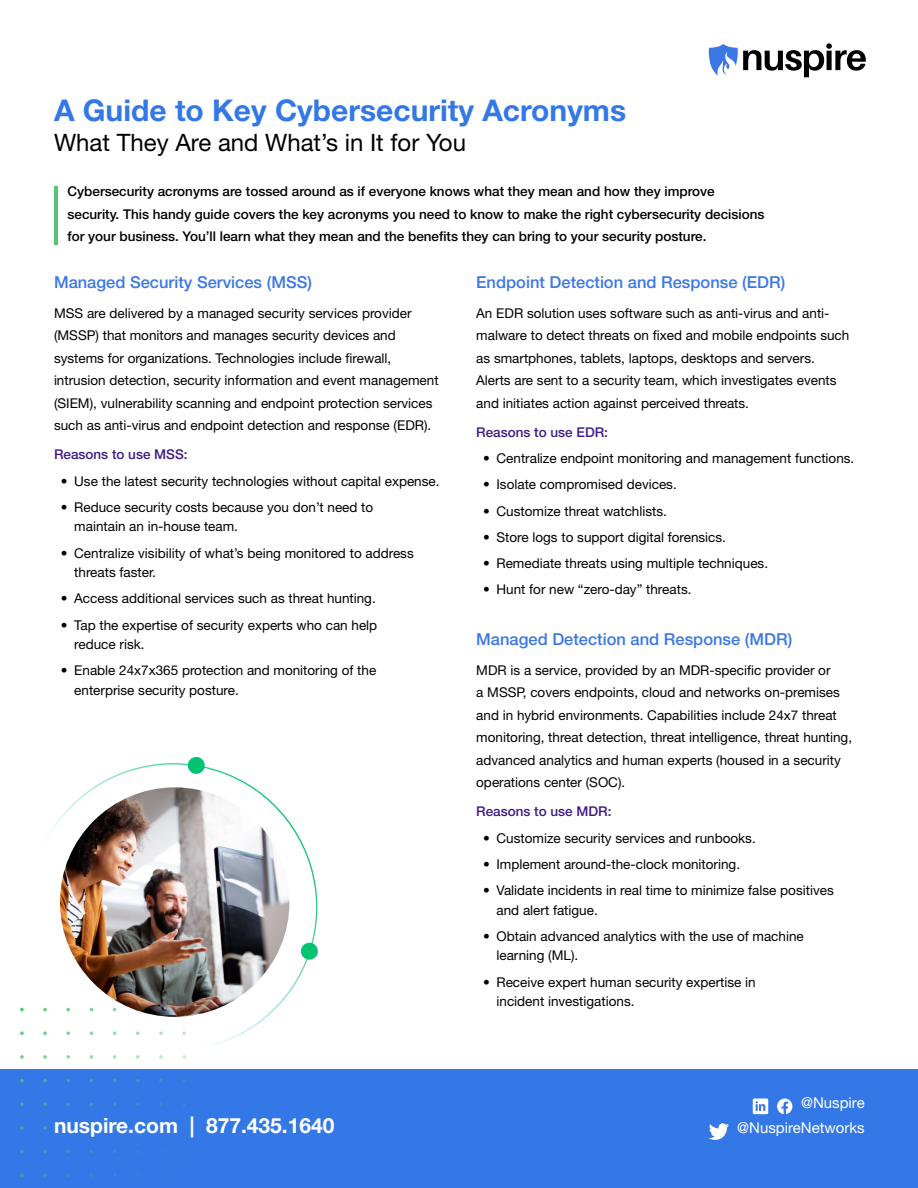
<style>
.page{position:relative;width:918px;height:1188px;background:#fff}
.page>*{position:absolute;margin:0;border:0;box-sizing:border-box;transform-origin:0 0}
.t1{font:700 30px "Helvetica Neue LT Std";color:#3378e6}
.t2{font:24px "Helvetica Neue LT Std";color:#000}
.t3{font:700 21px "Helvetica Neue LT Std";color:#fff}
.t4{font:500 16.5px "Helvetica Neue LT Std";color:#3b78e6}
.t5{font:15px/25.5px "Helvetica Neue LT Std";color:#fff;text-align:right}
.t6{font:13.5px/22.5px "Helvetica Neue LT Std";color:#000}
.t7{font:500 13.5px/22.5px "Helvetica Neue LT Std";color:#000}
.t8{font:500 13.5px "Helvetica Neue LT Std";color:#401a85}
</style>
<div class="page">
<div style="left:0;top:1069px;width:918px;height:119px;background:#3378e6"></div>
<svg style="left:777px;top:1098px;width:15px;height:16px"></svg>
<svg style="left:753px;top:1099px;width:15px;height:15px"></svg>
<svg style="left:709px;top:1123px;width:20px;height:17px"></svg>
<svg style="left:708px;top:43px;width:158px;height:34px"></svg>
<svg style="left:20px;top:1008px;width:166px;height:169px"></svg>
<img style="left:29px;top:763px;width:288px;height:288px">
<svg style="left:187px;top:757px;width:19px;height:18px"></svg>
<svg style="left:300px;top:942px;width:18px;height:19px"></svg>
<hr style="left:55px;top:187px;width:3px;height:58px;background:#57c377">
<h1 class="t1" style="left:54px;top:92px;width:574px">A Guide to Key Cybersecurity Acronyms</h1>
<h2 class="t2" style="left:54px;top:127px;width:414px">What They Are and What’s in It for You</h2>
<p class="t7" style="left:68px;top:180px;width:699px">Cybersecurity acronyms are tossed around as if everyone knows what they mean and how they improve security. This handy guide covers the key acronyms you need to know to make the right cybersecurity decisions for your business. You’ll learn what they mean and the benefits they can bring to your security posture.</p>
<p class="t4" style="left:54px;top:273px;width:259px">Managed Security Services (MSS)</p>
<p class="t6" style="left:54px;top:301px;width:386px">MSS are delivered by a managed security services provider (MSSP) that monitors and manages security devices and systems for organizations. Technologies include firewall, intrusion detection, security information and event management (SIEM), vulnerability scanning and endpoint protection services such as anti-virus and endpoint detection and response (EDR).</p>
<p class="t8" style="left:54px;top:447px;width:135px">Reasons to use MSS:</p>
<p class="t6" style="left:61px;top:469px;width:380px">• Use the latest security technologies without capital expense.</p>
<p class="t6" style="left:74px;top:497px;width:301px;line-height:19.5px;text-indent:-14px">• Reduce security costs because you don’t need to maintain an in-house team.</p>
<p class="t6" style="left:74px;top:543px;width:341px;line-height:19.5px;text-indent:-14px">• Centralize visibility of what’s being monitored to address threats faster.</p>
<p class="t6" style="left:61px;top:587px;width:317px">• Access additional services such as threat hunting.</p>
<p class="t6" style="left:74px;top:615px;width:305px;line-height:19.5px;text-indent:-14px">• Tap the expertise of security experts who can help reduce risk.</p>
<p class="t6" style="left:74px;top:660px;width:304px;line-height:19.5px;text-indent:-14px">• Enable 24x7x365 protection and monitoring of the enterprise security posture.</p>
<p class="t4" style="left:476px;top:273px;width:311px">Endpoint Detection and Response (EDR)</p>
<p class="t6" style="left:476px;top:301px;width:375px">An EDR solution uses software such as anti-virus and anti&shy;malware to detect threats on fixed and mobile endpoints such as smartphones, tablets, laptops, desktops and servers.<br>Alerts are sent to a security team, which investigates events and initiates action against perceived threats.</p>
<p class="t8" style="left:476px;top:424px;width:133px">Reasons to use EDR:</p>
<p class="t6" style="left:483px;top:447px;width:373px">• Centralize endpoint monitoring and management functions.</p>
<p class="t6" style="left:483px;top:473px;width:195px">• Isolate compromised devices.</p>
<p class="t6" style="left:483px;top:499px;width:186px">• Customize threat watchlists.</p>
<p class="t6" style="left:483px;top:526px;width:245px">• Store logs to support digital forensics.</p>
<p class="t6" style="left:483px;top:552px;width:287px">• Remediate threats using multiple techniques.</p>
<p class="t6" style="left:483px;top:578px;width:210px">• Hunt for new “zero-day” threats.</p>
<p class="t4" style="left:476px;top:630px;width:318px">Managed Detection and Response (MDR)</p>
<p class="t6" style="left:476px;top:658px;width:377px">MDR is a service, provided by an MDR-specific provider or<br>a MSSP, covers endpoints, cloud and networks on-premises and in hybrid environments. Capabilities include 24x7 threat monitoring, threat detection, threat intelligence, threat hunting, advanced analytics and human experts (housed in a security operations center (SOC).</p>
<p class="t8" style="left:476px;top:804px;width:137px">Reasons to use MDR:</p>
<p class="t6" style="left:483px;top:826px;width:274px">• Customize security services and runbooks.</p>
<p class="t6" style="left:483px;top:853px;width:259px">• Implement around-the-clock monitoring.</p>
<p class="t6" style="left:496px;top:880px;width:339px;line-height:19.5px;text-indent:-14px">• Validate incidents in real time to minimize false positives and alert fatigue.</p>
<p class="t6" style="left:496px;top:926px;width:309px;line-height:19.5px;text-indent:-14px">• Obtain advanced analytics with the use of machine learning (ML).</p>
<p class="t6" style="left:496px;top:972px;width:261px;line-height:19.5px;text-indent:-14px">• Receive expert human security expertise in incident investigations.</p>
<h3 class="t3" style="left:54px;top:1113px;width:282px">nuspire.com | 877.435.1640</h3>
<p class="t5" style="left:737px;top:1089px;width:129px">@Nuspire @NuspireNetworks</p>
</div>
